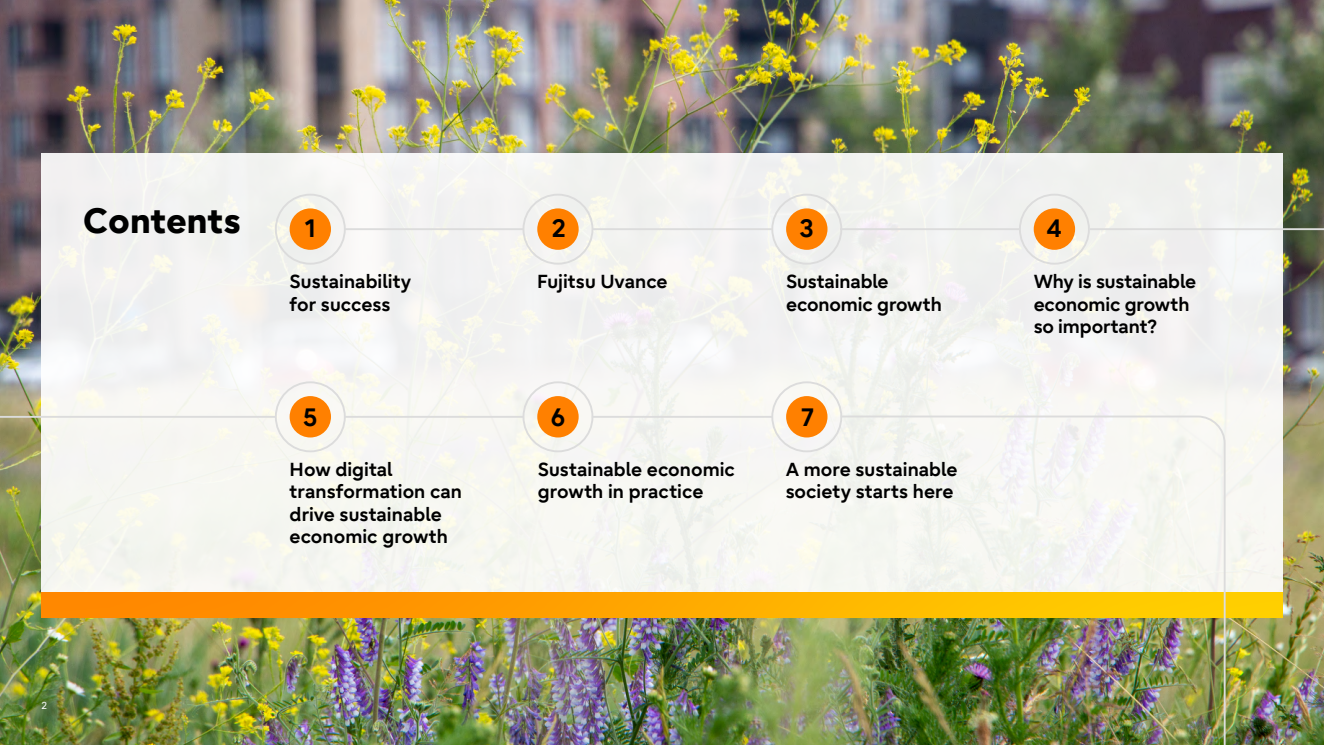
<style>
.page{position:relative;width:1324px;height:745px;background:#fff}
.page>*{position:absolute;margin:0;border:0;box-sizing:border-box;transform-origin:0 0}
.t1{font:800 35px "Fujitsu Infinity Pro";letter-spacing:-.005em;color:#000}
.t2{font:700 25px "Fujitsu Infinity Pro";color:#000}
.t3{font:700 18.75px/22.5px "Fujitsu Infinity Pro";color:#000}
.t4{font:10px "Fujitsu Infinity Pro";color:#fff}
</style>
<div class="page">
<img style="left:0;top:0;width:1323px;height:744px">
<div style="left:41px;top:152px;width:1241px;height:440px;background:#f4f5f1"></div>
<svg style="left:41px;top:592px;width:1241px;height:25px;background:#ff9d00"></svg>
<hr style="left:0;top:415px;width:276px;height:2px;background:#dcdcdc">
<hr style="left:1089px;top:228px;width:234px;height:2px;background:#dcdcdc">
<hr style="left:593px;top:228px;width:179px;height:2px;background:#dcdcdc">
<hr style="left:840px;top:228px;width:179px;height:2px;background:#dcdcdc">
<hr style="left:345px;top:228px;width:178px;height:2px;background:#dcdcdc">
<hr style="left:345px;top:415px;width:178px;height:2px;background:#dcdcdc">
<hr style="left:592px;top:415px;width:180px;height:2px;background:#dcdcdc">
<img style="left:838px;top:414px;width:388px;height:330px">
<div style="left:275px;top:193px;width:71px;height:71px;border:2px solid #dcdcdc;border-radius:50%"></div>
<div style="left:289px;top:208px;width:42px;height:42px;background:#ff8000;border-radius:50%"></div>
<div style="left:522px;top:193px;width:71px;height:71px;border:2px solid #dcdcdc;border-radius:50%"></div>
<div style="left:537px;top:208px;width:41px;height:42px;background:#ff8000;border-radius:50%"></div>
<div style="left:275px;top:381px;width:71px;height:71px;border:2px solid #dcdcdc;border-radius:50%"></div>
<div style="left:289px;top:396px;width:42px;height:41px;background:#ff8000;border-radius:50%"></div>
<div style="left:522px;top:381px;width:71px;height:71px;border:2px solid #dcdcdc;border-radius:50%"></div>
<div style="left:537px;top:396px;width:41px;height:41px;background:#ff8000;border-radius:50%"></div>
<div style="left:771px;top:381px;width:71px;height:71px;border:2px solid #dcdcdc;border-radius:50%"></div>
<div style="left:786px;top:396px;width:41px;height:41px;background:#ff8000;border-radius:50%"></div>
<div style="left:771px;top:193px;width:71px;height:71px;border:2px solid #dcdcdc;border-radius:50%"></div>
<div style="left:786px;top:208px;width:41px;height:42px;background:#ff8000;border-radius:50%"></div>
<div style="left:1019px;top:193px;width:70px;height:71px;border:2px solid #dcdcdc;border-radius:50%"></div>
<div style="left:1033px;top:208px;width:42px;height:42px;background:#ff8000;border-radius:50%"></div>
<h1 class="t1" style="left:83px;top:197px;width:159px">Contents</h1>
<h2 class="t2" style="left:305px;top:212px;width:12px">1</h2>
<p class="t3" style="left:289px;top:270px;width:123px">Sustainability for success</p>
<h2 class="t2" style="left:303px;top:400px;width:16px">5</h2>
<p class="t3" style="left:289px;top:457px;width:174px">How digital transformation can drive sustainable economic growth</p>
<p class="t4" style="left:41px;top:699px;width:7px">2</p>
<h2 class="t2" style="left:552px;top:212px;width:16px">2</h2>
<h2 class="t2" style="left:799px;top:212px;width:16px">3</h2>
<h2 class="t2" style="left:1047px;top:212px;width:16px">4</h2>
<p class="t3" style="left:537px;top:270px;width:132px">Fujitsu Uvance</p>
<p class="t3" style="left:786px;top:270px;width:157px">Sustainable economic growth</p>
<p class="t3" style="left:1033px;top:270px;width:164px">Why is sustainable economic growth so important?</p>
<h2 class="t2" style="left:551px;top:400px;width:16px">6</h2>
<h2 class="t2" style="left:801px;top:400px;width:14px">7</h2>
<p class="t3" style="left:538px;top:457px;width:199px">Sustainable economic growth in practice</p>
<p class="t3" style="left:785px;top:457px;width:173px">A more sustainable society starts here</p>
</div>
